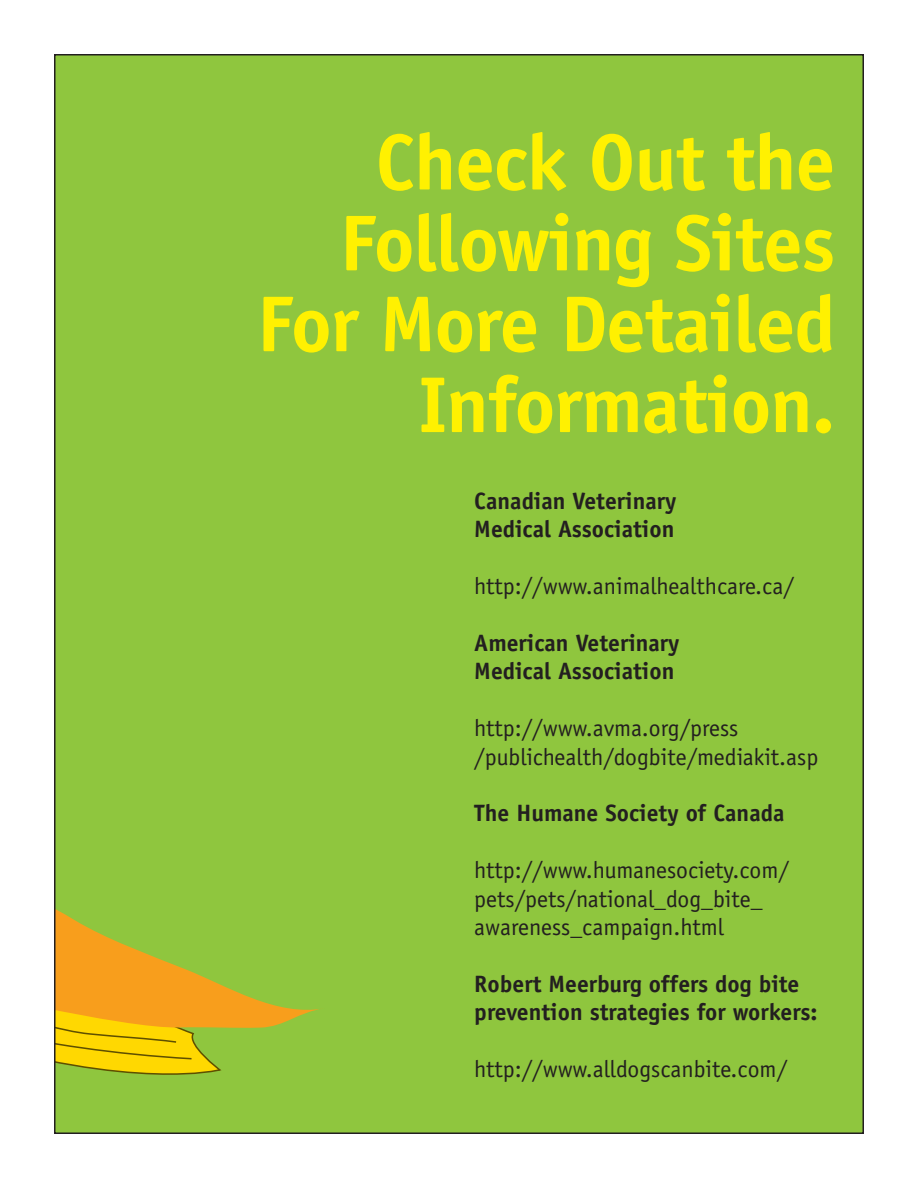
<style>
.page{position:relative;width:918px;height:1188px;background:#fff}
.page>*{position:absolute;margin:0;border:0;box-sizing:border-box;transform-origin:0 0}
.t1{font:700 79.5px/80.8px "Officina Sans Std";letter-spacing:-.015em;color:#fff101;text-align:right}
.t2{font:23.7px/28.5px "Officina Sans Std";color:#231f20}
.t3{font:700 23.7px/28.5px "Officina Sans Std";color:#231f20}
</style>
<div class="page">
<div style="left:54px;top:54px;width:810px;height:1080px;background:#8fc63e"></div>
<svg style="left:57px;top:910px;width:262px;height:165px"></svg>
<p class="t1" style="left:257px;top:121px;width:580px">Check Out the<br>Following Sites<br>For More Detailed<br>Information.</p>
<p class="t3" style="left:474px;top:486px;width:204px">Canadian Veterinary<br>Medical Association</p>
<p class="t2" style="left:474px;top:572px;width:321px">http://www.animalhealthcare.ca/</p>
<p class="t3" style="left:474px;top:628px;width:207px">American Veterinary<br>Medical Association</p>
<p class="t2" style="left:474px;top:714px;width:346px">http://www.avma.org/press /publichealth/dogbite/mediakit.asp</p>
<p class="t3" style="left:474px;top:799px;width:312px">The Humane Society of Canada</p>
<p class="t2" style="left:474px;top:856px;width:316px">http://www.humanesociety.com/ pets/pets/national_dog_bite_ awareness_campaign.html</p>
<p class="t3" style="left:474px;top:969px;width:345px">Robert Meerburg offers dog bite prevention strategies for workers:</p>
<p class="t2" style="left:474px;top:1055px;width:314px">http://www.alldogscanbite.com/</p>
</div>
